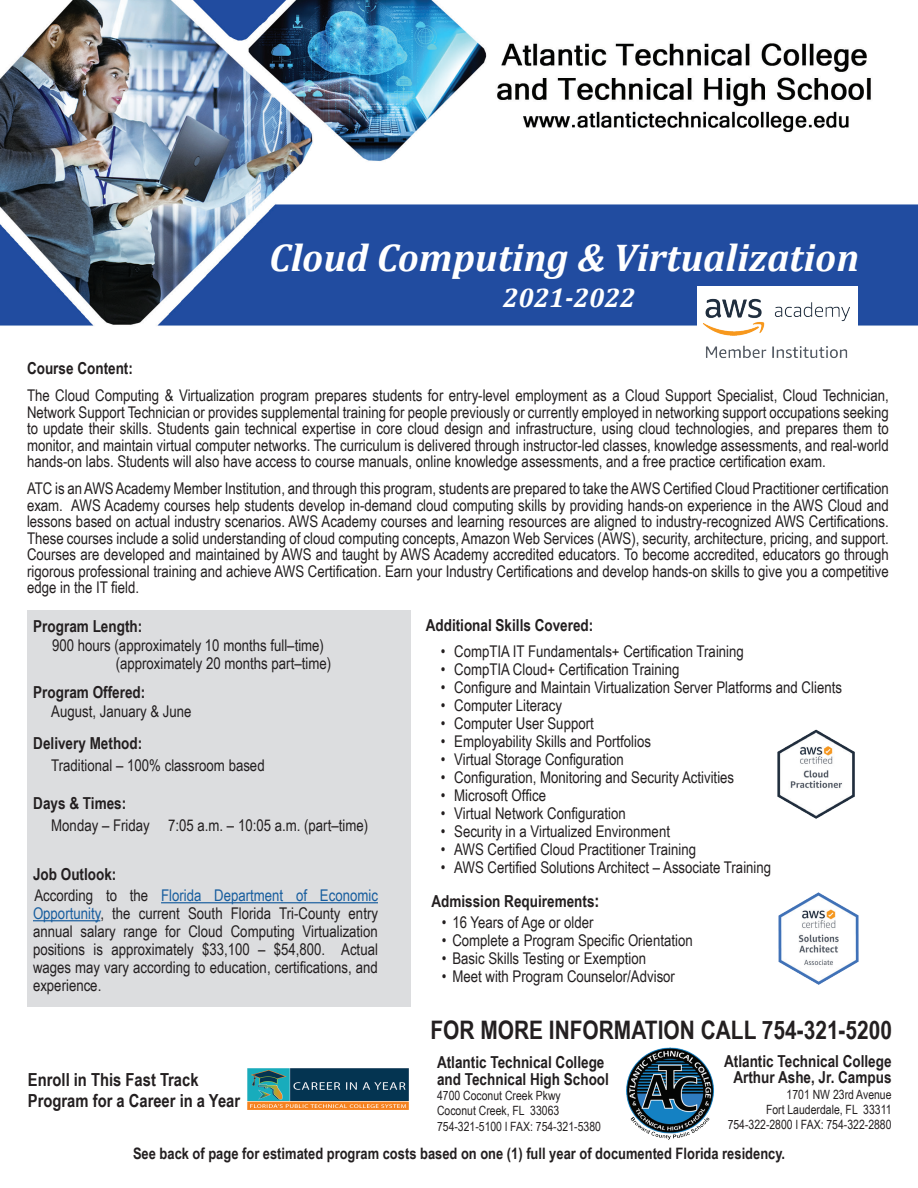
<style>
.page{position:relative;width:918px;height:1188px;background:#fff}
.page>*{position:absolute;margin:0;border:0;box-sizing:border-box;transform-origin:0 0}
.t1{font:italic 700 39px "Cambria";color:#fff}
.t2{font:italic 700 27px "Cambria";color:#fff}
.t3{font:700 25.5px "Arial Narrow";color:#231f20}
.t4{font:700 18px/21px "Arial Narrow";color:#231f20}
.t5{font:700 16.5px/16.5px "Arial Narrow";color:#231f20}
.t6{font:16.2px/16.5px "Arial Narrow";color:#231f20;text-align:justify}
.t7{font:700 15.75px "Arial Narrow";color:#231f20}
.t8{font:12.75px/15.3px "Arial Narrow";color:#231f20}
.s1{font-size:18px}
.s2{color:#175d9e}
</style>
<div class="page">
<img style="left:0;top:0;width:918px;height:1007px">
<div style="left:27px;top:610px;width:384px;height:396px;background:#dcdddf"></div>
<hr style="left:161px;top:902px;width:217px;height:1px;background:#175d9e">
<hr style="left:33px;top:920px;width:67px;height:1px;background:#175d9e">
<img style="left:626px;top:1047px;width:88px;height:93px">
<img style="left:247px;top:1068px;width:162px;height:42px">
<div style="left:697px;top:286px;width:160px;height:87px;background:#fff"></div>
<img style="left:703px;top:298px;width:147px;height:61px">
<img style="left:768px;top:726px;width:96px;height:96px">
<img style="left:772px;top:892px;width:92px;height:92px">
<h1 class="t1" style="left:269px;top:230px;width:592px">Cloud Computing &amp; Virtualization</h1>
<h2 class="t2" style="left:503px;top:279px;width:134px">2021-2022</h2>
<p class="t5" style="left:27px;top:359px;width:107px">Course Content:</p>
<p class="t6" style="left:27px;top:387px;width:863px">The Cloud Computing &amp; Virtualization program prepares students for entry-level employment as a Cloud Support Specialist, Cloud Technician, Network Support Technician or provides supplemental training for people previously or currently employed in networking support occupations seeking to update their skills. Students gain technical expertise in core cloud design and infrastructure, using cloud technologies, and prepares them to monitor, and maintain virtual computer networks. The curriculum is delivered through instructor-led classes, knowledge assessments, and real-world hands-on labs. Students will also have access to course manuals, online knowledge assessments, and a free practice certification exam.</p>
<p class="t6" style="left:27px;top:480px;width:863px">ATC is an AWS Academy Member Institution, and through this program, students are prepared to take the AWS Certified Cloud Practitioner certification exam. AWS Academy courses help students develop in-demand cloud computing skills by providing hands-on experience in the AWS Cloud and lessons based on actual industry scenarios. AWS Academy courses and learning resources are aligned to industry-recognized AWS Certifications.<br>These courses include a solid understanding of cloud computing concepts, Amazon Web Services (AWS), security, architecture, pricing, and support.<br>Courses are developed and maintained by AWS and taught by AWS Academy accredited educators. To become accredited, educators go through rigorous professional training and achieve AWS Certification. Earn your Industry Certifications and develop hands-on skills to give you a competitive edge in the IT field.</p>
<p class="t5" style="left:33px;top:617px;width:110px">Program Length:</p>
<p class="t6" style="left:116px;top:636px;width:217px;line-height:18px;text-indent:-64px">900 hours (approximately 10 months full–time) (approximately 20 months part–time)</p>
<p class="t5" style="left:33px;top:683px;width:114px">Program Offered:</p>
<p class="t6" style="left:51px;top:702px;width:142px">August, January &amp; June</p>
<p class="t5" style="left:33px;top:734px;width:111px">Delivery Method:</p>
<p class="t6" style="left:51px;top:756px;width:215px">Traditional – 100% classroom based</p>
<p class="t5" style="left:33px;top:794px;width:95px">Days &amp; Times:</p>
<p class="t6" style="left:51px;top:816px;width:318px">Monday – Friday 7:05 a.m. – 10:05 a.m. (part–time)</p>
<p class="t5" style="left:426px;top:616px;width:169px">Additional Skills Covered:</p>
<p class="t6" style="left:441px;top:642px;width:305px">• CompTIA IT Fundamentals+ Certification Training</p>
<p class="t6" style="left:441px;top:660px;width:240px">• CompTIA Cloud+ Certification Training</p>
<p class="t6" style="left:441px;top:678px;width:403px">• Configure and Maintain Virtualization Server Platforms and Clients</p>
<p class="t6" style="left:441px;top:696px;width:123px">• Computer Literacy</p>
<p class="t6" style="left:441px;top:714px;width:155px">• Computer User Support</p>
<p class="t6" style="left:441px;top:732px;width:212px">• Employability Skills and Portfolios</p>
<p class="t6" style="left:441px;top:750px;width:185px">• Virtual Storage Configuration</p>
<p class="t6" style="left:441px;top:768px;width:295px">• Configuration, Monitoring and Security Activities</p>
<p class="t6" style="left:441px;top:786px;width:107px">• Microsoft Office</p>
<p class="t6" style="left:441px;top:804px;width:187px">• Virtual Network Configuration</p>
<p class="t6" style="left:441px;top:822px;width:231px">• Security in a Virtualized Environment</p>
<p class="t6" style="left:441px;top:840px;width:257px">• AWS Certified Cloud Practitioner Training</p>
<p class="t6" style="left:441px;top:858px;width:332px">• AWS Certified Solutions Architect – Associate Training</p>
<p class="t5" style="left:431px;top:892px;width:170px">Admission Requirements<span class="s1">:</span></p>
<p class="t6" style="left:442px;top:913px;width:153px">• 16 Years of Age or older</p>
<p class="t6" style="left:442px;top:931px;width:252px">• Complete a Program Specific Orientation</p>
<p class="t6" style="left:442px;top:949px;width:206px">• Basic Skills Testing or Exemption</p>
<p class="t6" style="left:442px;top:967px;width:235px">• Meet with Program Counselor/Advisor</p>
<p class="t5" style="left:33px;top:865px;width:85px">Job Outlook:</p>
<p class="t6" style="left:33px;top:886px;width:347px;line-height:18px">According to the <span class="s2">Florida Department of Economic Opportunity</span>, the current South Florida Tri-County entry annual salary range for Cloud Computing Virtualization positions is approximately $33,100 – $54,800. Actual wages may vary according to education, certifications, and experience.</p>
<h3 class="t3" style="left:430px;top:1010px;width:463px">FOR MORE INFORMATION CALL 754-321-5200</h3>
<p class="t5" style="left:724px;top:1052px;width:169px;text-align:center">Atlantic Technical College<br>Arthur Ashe, Jr. Campus</p>
<p class="t8" style="left:728px;top:1086px;width:165px;text-align:right">1701 NW 23rd Avenue<br>Fort Lauderdale, FL 33311<br>754-322-2800 l FAX: 754-322-2880</p>
<p class="t7" style="left:133px;top:1142px;width:654px">See back of page for estimated program costs based on one (1) full year of documented Florida residency.</p>
<p class="t5" style="left:437px;top:1054px;width:173px">Atlantic Technical College and Technical High School</p>
<p class="t8" style="left:437px;top:1088px;width:165px">4700 Coconut Creek Pkwy<br>Coconut Creek, FL 33063<br>754-321-5100 l FAX: 754-321-5380</p>
<p class="t4" style="left:28px;top:1068px;width:214px">Enroll in This Fast Track<br>Program for a Career in a Year</p>
</div>
